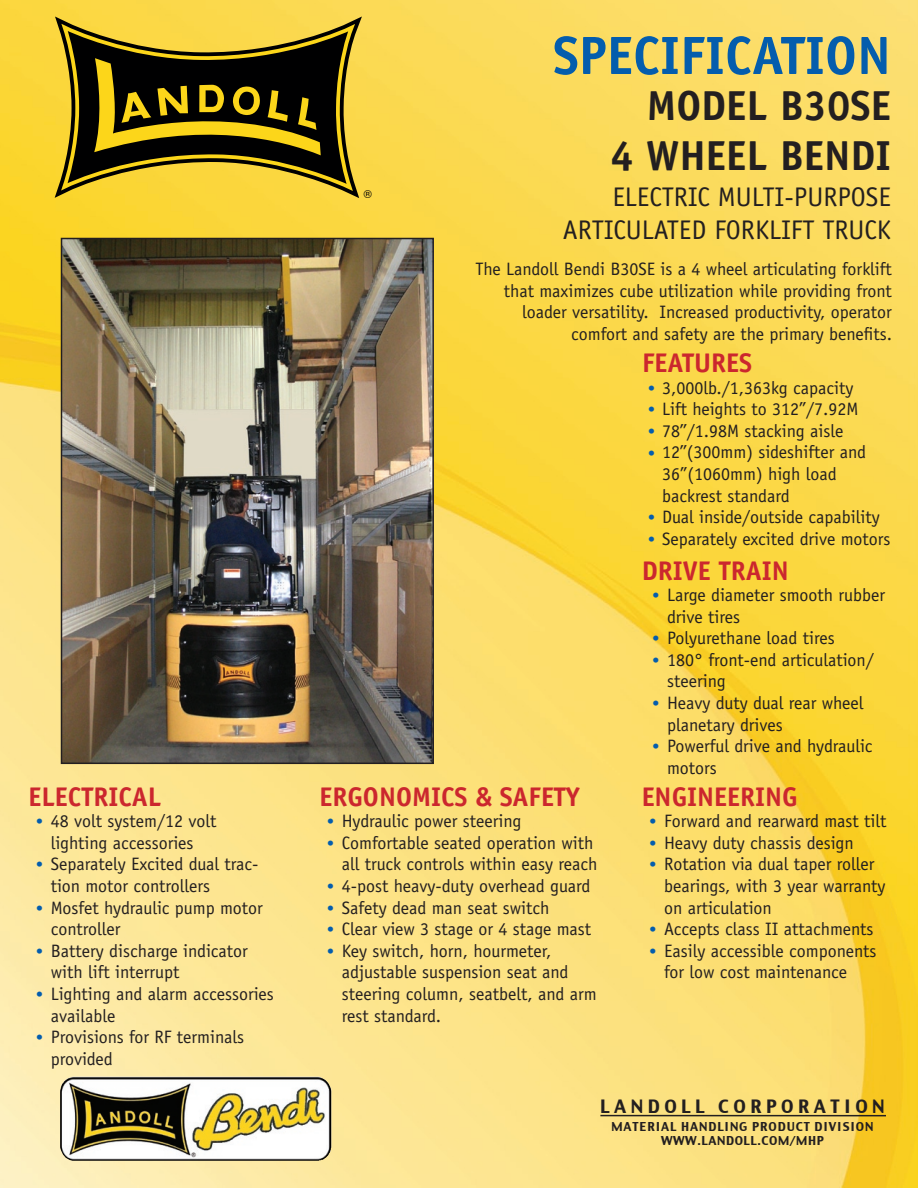
<style>
.page{position:relative;width:918px;height:1188px;background:#fff}
.page>*{position:absolute;margin:0;border:0;box-sizing:border-box;transform-origin:0 0}
.t1{font:700 54px "Officina Sans";color:#045dad}
.t2{font:700 42px/50.4px "Officina Sans";color:#231f20;text-align:right}
.t3{font:700 27px "Officina Sans";color:#cb272e}
.t4{font:27px/32.4px "Officina Sans";color:#231f20;text-align:right}
.t5{font:18px/21.6px "Officina Sans";color:#231f20}
.t6{font:18px "Charcoal CY";color:#231f20}
.t7{font:12px/14.4px "Charcoal CY";letter-spacing:.075em;color:#231f20;text-align:center}
.t8{font:10.8px "Helvetica";color:#000001}
.s1{font-family:"Times";color:#045dad}
</style>
<div class="page">
<img style="left:0;top:0;width:918px;height:1188px">
<svg style="left:55px;top:16px;width:308px;height:183px;background:#f3d03f"></svg>
<svg style="left:60px;top:23px;width:296px;height:168px;background:#e0c039"></svg>
<svg style="left:68px;top:31px;width:280px;height:153px;background:#645511"></svg>
<img style="left:60px;top:1077px;width:271px;height:84px">
<hr style="left:600px;top:1115px;width:286px;height:1px;background:#231f20">
<img style="left:64px;top:241px;width:367px;height:520px">
<div style="left:61px;top:238px;width:373px;height:526px;border:2px solid #231f20"></div>
<h3 class="t3" style="left:28px;top:780px;width:134px">ELECTRICAL</h3>
<p class="t5" style="left:37px;top:810px;width:181px;text-align:center"><span class="s1">•</span> 48 volt system/12 volt lighting accessories</p>
<p class="t5" style="left:51px;top:854px;width:209px;text-indent:-14px"><span class="s1">•</span> Separately Excited dual trac&shy;tion motor controllers</p>
<p class="t5" style="left:51px;top:897px;width:214px;text-indent:-14px"><span class="s1">•</span> Mosfet hydraulic pump motor controller</p>
<p class="t5" style="left:51px;top:940px;width:199px;text-indent:-14px"><span class="s1">•</span> Battery discharge indicator with lift interrupt</p>
<p class="t5" style="left:51px;top:983px;width:225px;text-indent:-14px"><span class="s1">•</span> Lighting and alarm accessories available</p>
<p class="t5" style="left:51px;top:1026px;width:195px;text-indent:-14px"><span class="s1">•</span> Provisions for RF terminals provided</p>
<p class="t8" style="left:364px;top:189px;width:9px">®</p>
<h1 class="t1" style="left:553px;top:22px;width:339px">SPECIFICATION</h1>
<h2 class="t2" style="left:610px;top:80px;width:282px">MODEL B30SE<br>4 WHEEL BENDI</h2>
<h3 class="t4" style="left:563px;top:181px;width:330px">ELECTRIC MULTI-PURPOSE<br>ARTICULATED FORKLIFT TRUCK</h3>
<p class="t5" style="left:476px;top:258px;width:418px;text-align:right">The Landoll Bendi B30SE is a 4 wheel articulating forklift that maximizes cube utilization while providing front loader versatility. Increased productivity, operator comfort and safety are the primary benefits.</p>
<h3 class="t3" style="left:642px;top:346px;width:111px">FEATURES</h3>
<p class="t5" style="left:648px;top:377px;width:207px"><span class="s1">•</span> 3,000lb./1,363kg capacity</p>
<p class="t5" style="left:648px;top:398px;width:212px"><span class="s1">•</span> Lift heights to 312”/7.92M</p>
<p class="t5" style="left:648px;top:420px;width:197px"><span class="s1">•</span> 78’’/1.98M stacking aisle</p>
<p class="t5" style="left:662px;top:441px;width:206px;text-indent:-14px"><span class="s1">•</span> 12’’(300mm) sideshifter and<br>36”(1060mm) high load backrest standard</p>
<p class="t5" style="left:648px;top:506px;width:233px"><span class="s1">•</span> Dual inside/outside capability</p>
<p class="t5" style="left:648px;top:528px;width:244px"><span class="s1">•</span> Separately excited drive motors</p>
<h3 class="t3" style="left:642px;top:554px;width:149px">DRIVE TRAIN</h3>
<p class="t5" style="left:667px;top:584px;width:220px;text-indent:-14px"><span class="s1">•</span> Large diameter smooth rubber drive tires</p>
<p class="t5" style="left:653px;top:627px;width:184px"><span class="s1">•</span> Polyurethane load tires</p>
<p class="t5" style="left:667px;top:649px;width:208px;text-indent:-14px"><span class="s1">•</span> 180° front-end articulation/ steering</p>
<p class="t5" style="left:667px;top:692px;width:198px;text-indent:-14px"><span class="s1">•</span> Heavy duty dual rear wheel planetary drives</p>
<p class="t5" style="left:667px;top:735px;width:207px;text-indent:-14px"><span class="s1">•</span> Powerful drive and hydraulic motors</p>
<h3 class="t3" style="left:320px;top:780px;width:262px">ERGONOMICS &amp; SAFETY</h3>
<p class="t5" style="left:328px;top:810px;width:196px"><span class="s1">•</span> Hydraulic power steering</p>
<p class="t5" style="left:328px;top:832px;width:272px;text-align:right"><span class="s1">•</span> Comfortable seated operation with all truck controls within easy reach</p>
<p class="t5" style="left:328px;top:875px;width:265px"><span class="s1">•</span> 4-post heavy-duty overhead guard</p>
<p class="t5" style="left:328px;top:897px;width:224px"><span class="s1">•</span> Safety dead man seat switch</p>
<p class="t5" style="left:328px;top:918px;width:265px"><span class="s1">•</span> Clear view 3 stage or 4 stage mast</p>
<p class="t5" style="left:342px;top:940px;width:257px;text-indent:-14px"><span class="s1">•</span> Key switch, horn, hourmeter, adjustable suspension seat and steering column, seatbelt, and arm rest standard.</p>
<h3 class="t3" style="left:642px;top:780px;width:157px">ENGINEERING</h3>
<p class="t5" style="left:650px;top:810px;width:238px"><span class="s1">•</span> Forward and rearward mast tilt</p>
<p class="t5" style="left:650px;top:832px;width:206px"><span class="s1">•</span> Heavy duty chassis design</p>
<p class="t5" style="left:664px;top:854px;width:223px;text-indent:-14px"><span class="s1">•</span> Rotation via dual taper roller bearings, with 3 year warranty on articulation</p>
<p class="t5" style="left:650px;top:918px;width:225px"><span class="s1">•</span> Accepts class II attachments</p>
<p class="t5" style="left:664px;top:940px;width:214px;text-indent:-14px"><span class="s1">•</span> Easily accessible components for low cost maintenance</p>
<p class="t6" style="left:600px;top:1095px;width:286px">L A N D O L L C O R P O R A T I O N</p>
<p class="t7" style="left:611px;top:1119px;width:263px">MATERIAL HANDLING PRODUCT DIVISION<br>WWW.LANDOLL.COM/MHP</p>
</div>
